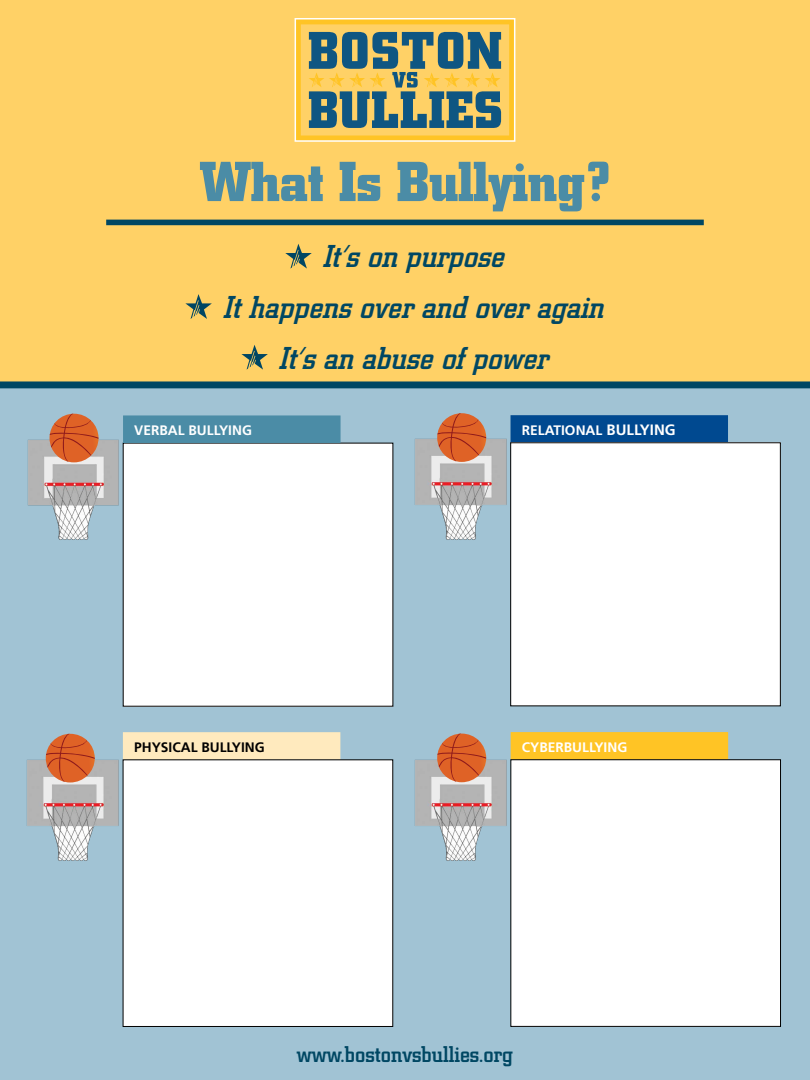
<style>
.page{position:relative;width:810px;height:1080px;background:#fff}
.page>*{position:absolute;margin:0;border:0;box-sizing:border-box;transform-origin:0 0}
.t1{font:700 55.62px "City";color:#4b8ca6}
.t2{font:italic 500 31.25px/50.6px "City";color:#004763;text-align:center}
.t3{font:500 22.5px "City";color:#004763}
.t4{font:700 13.75px "Frutiger";color:#fff}
.t5{font:700 13.75px "Frutiger";color:#000}
.s1{font-size:15px}
</style>
<div class="page">
<div style="left:0;top:0;width:810px;height:385px;background:#ffd166"></div>
<div style="left:0;top:384px;width:810px;height:696px;background:#a1c3d4"></div>
<div style="left:511px;top:732px;width:217px;height:28px;background:#ffc425"></div>
<img style="left:27px;top:436px;width:92px;height:104px">
<img style="left:26px;top:756px;width:93px;height:105px">
<img style="left:414px;top:435px;width:93px;height:105px">
<div style="left:123px;top:732px;width:217px;height:28px;background:#ffeabe"></div>
<div style="left:123px;top:443px;width:270px;height:263px;background:#fff"></div>
<div style="left:123px;top:760px;width:270px;height:266px;background:#fff"></div>
<div style="left:511px;top:415px;width:217px;height:28px;background:#004990"></div>
<svg style="left:46px;top:734px;width:49px;height:48px"></svg>
<div style="left:511px;top:443px;width:269px;height:263px;background:#fff"></div>
<div style="left:511px;top:760px;width:270px;height:266px;background:#fff"></div>
<div style="left:511px;top:760px;width:270px;height:267px;border:1px solid #000"></div>
<img style="left:414px;top:756px;width:93px;height:105px">
<svg style="left:437px;top:413px;width:49px;height:48px"></svg>
<svg style="left:437px;top:734px;width:49px;height:48px"></svg>
<svg style="left:50px;top:414px;width:48px;height:48px"></svg>
<div style="left:123px;top:415px;width:218px;height:28px;background:#4b8ca6"></div>
<div style="left:0;top:381px;width:810px;height:7px;background:#004763"></div>
<div style="left:106px;top:220px;width:598px;height:5px;background:#004763"></div>
<svg style="left:298px;top:21px;width:214px;height:118px"></svg>
<div style="left:295px;top:18px;width:220px;height:124px;border:2px solid #fff"></div>
<svg style="left:285px;top:244px;width:27px;height:25px"></svg>
<svg style="left:185px;top:294px;width:27px;height:25px"></svg>
<svg style="left:241px;top:345px;width:27px;height:25px"></svg>
<h1 class="t1" style="left:200px;top:151px;width:412px">What Is Bullying?</h1>
<p class="t2" style="left:224px;top:232px;width:382px">It’s on purpose<br>It happens over and over again<br>It’s an abuse of power</p>
<p class="t4" style="left:134px;top:423px;width:119px">VERBAL BULLYING</p>
<p class="t4" style="left:522px;top:422px;width:155px">RELATIONAL <span class="s1">BULLYING</span></p>
<p class="t5" style="left:134px;top:739px;width:132px">PHYSICAL BULLYING</p>
<p class="t4" style="left:522px;top:739px;width:107px">CYBERBULLYING</p>
<p class="t3" style="left:297px;top:1042px;width:218px">www.bostonvsbullies.org</p>
</div>
